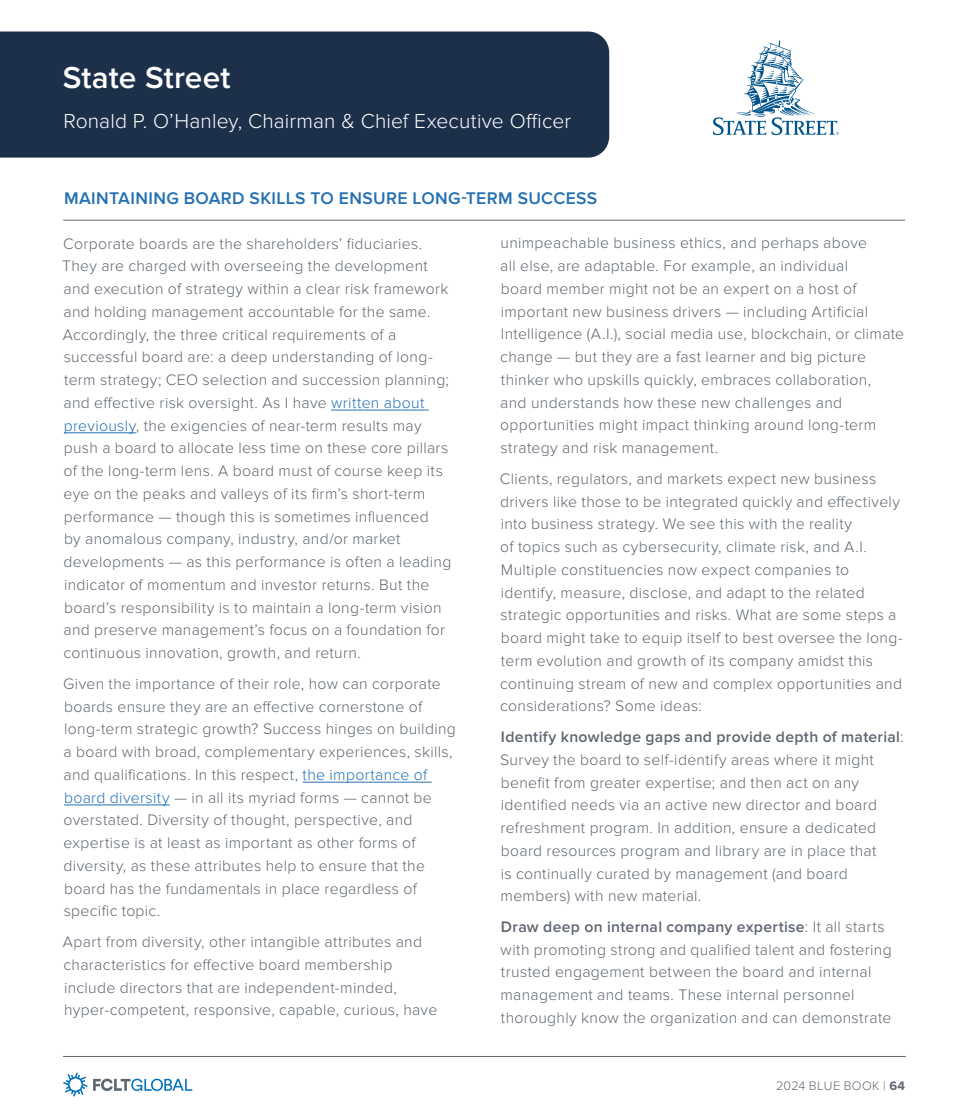
<style>
.page{position:relative;width:969px;height:1119px;background:#fff}
.page>*{position:absolute;margin:0;border:0;box-sizing:border-box;transform-origin:0 0}
.t1{font:600 31.5px "Proxima Nova";letter-spacing:.005em;color:#fff}
.t2{font:300 21px "Proxima Nova";letter-spacing:.005em;color:#fff}
.t3{font:600 17.5px "Proxima Nova";letter-spacing:.02em;color:#2370b3}
.t4{font:300 15.75px/22.8px "Proxima Nova";letter-spacing:.02em;color:#5f6670}
.t5{font:300 12.78px "Proxima Nova";letter-spacing:.035em;color:#5f6670}
.s1{color:#2370b3}
.s2{font-weight:600}
.s3{font-weight:700}
</style>
<div class="page">
<hr style="left:63px;top:1055px;width:843px;height:1px;background:#5f6670">
<svg style="left:63px;top:1072px;width:129px;height:24px"></svg>
<div style="left:0;top:32px;width:609px;height:126px;background:#1c304a"></div>
<svg style="left:713px;top:41px;width:126px;height:94px"></svg>
<hr style="left:331px;top:409px;width:98px;height:1px;background:#2370b3">
<hr style="left:64px;top:432px;width:72px;height:1px;background:#2370b3">
<hr style="left:302px;top:781px;width:130px;height:1px;background:#2370b3">
<hr style="left:64px;top:804px;width:106px;height:1px;background:#2370b3">
<hr style="left:63px;top:220px;width:842px;height:1px;background:#5f6670">
<h1 class="t1" style="left:63px;top:59px;width:169px">State Street</h1>
<h2 class="t2" style="left:63px;top:109px;width:509px">Ronald P. O’Hanley, Chairman &amp; Chief Executive Officer</h2>
<p class="t3" style="left:64px;top:188px;width:534px">MAINTAINING BOARD SKILLS TO ENSURE LONG-TERM SUCCESS</p>
<p class="t4" style="left:62px;top:232px;width:390px">Corporate boards are the shareholders’ fiduciaries.<br>They are charged with overseeing the development and execution of strategy within a clear risk framework and holding management accountable for the same.<br>Accordingly, the three critical requirements of a successful board are: a deep understanding of long&shy;term strategy; CEO selection and succession planning; and effective risk oversight. As I have <span class="s1">written about previously</span>, the exigencies of near-term results may push a board to allocate less time on these core pillars of the long-term lens. A board must of course keep its eye on the peaks and valleys of its firm’s short-term performance — though this is sometimes influenced<br>by anomalous company, industry, and/or market developments — as this performance is often a leading indicator of momentum and investor returns. But the board’s responsibility is to maintain a long-term vision and preserve management’s focus on a foundation for continuous innovation, growth, and return.</p>
<p class="t4" style="left:63px;top:672px;width:394px">Given the importance of their role, how can corporate boards ensure they are an effective cornerstone of long-term strategic growth? Success hinges on building a board with broad, complementary experiences, skills, and qualifications. In this respect, <span class="s1">the importance of board diversity</span> — in all its myriad forms — cannot be overstated. Diversity of thought, perspective, and expertise is at least as important as other forms of diversity, as these attributes help to ensure that the board has the fundamentals in place regardless of specific topic.</p>
<p class="t4" style="left:63px;top:930px;width:376px">Apart from diversity, other intangible attributes and characteristics for effective board membership include directors that are independent-minded, hyper-competent, responsive, capable, curious, have</p>
<p class="t4" style="left:500px;top:232px;width:405px">unimpeachable business ethics, and perhaps above<br>all else, are adaptable. For example, an individual<br>board member might not be an expert on a host of important new business drivers — including Artificial Intelligence (A.I.), social media use, blockchain, or climate change — but they are a fast learner and big picture thinker who upskills quickly, embraces collaboration,<br>and understands how these new challenges and opportunities might impact thinking around long-term strategy and risk management.</p>
<p class="t4" style="left:500px;top:467px;width:404px">Clients, regulators, and markets expect new business drivers like those to be integrated quickly and effectively into business strategy. We see this with the reality<br>of topics such as cybersecurity, climate risk, and A.I.<br>Multiple constituencies now expect companies to identify, measure, disclose, and adapt to the related strategic opportunities and risks. What are some steps a board might take to equip itself to best oversee the long&shy;term evolution and growth of its company amidst this continuing stream of new and complex opportunities and considerations? Some ideas:</p>
<p class="t4" style="left:500px;top:725px;width:405px"><span class="s2">Identify knowledge gaps and provide depth of material</span>:<br>Survey the board to self-identify areas where it might benefit from greater expertise; and then act on any identified needs via an active new director and board refreshment program. In addition, ensure a dedicated board resources program and library are in place that<br>is continually curated by management (and board members) with new material.</p>
<p class="t4" style="left:500px;top:915px;width:392px"><span class="s2">Draw deep on internal company expertise</span>: It all starts with promoting strong and qualified talent and fostering trusted engagement between the board and internal management and teams. These internal personnel thoroughly know the organization and can demonstrate</p>
<p class="t5" style="left:776px;top:1077px;width:131px">2024 BLUE BOOK | <span class="s3">64</span></p>
</div>
